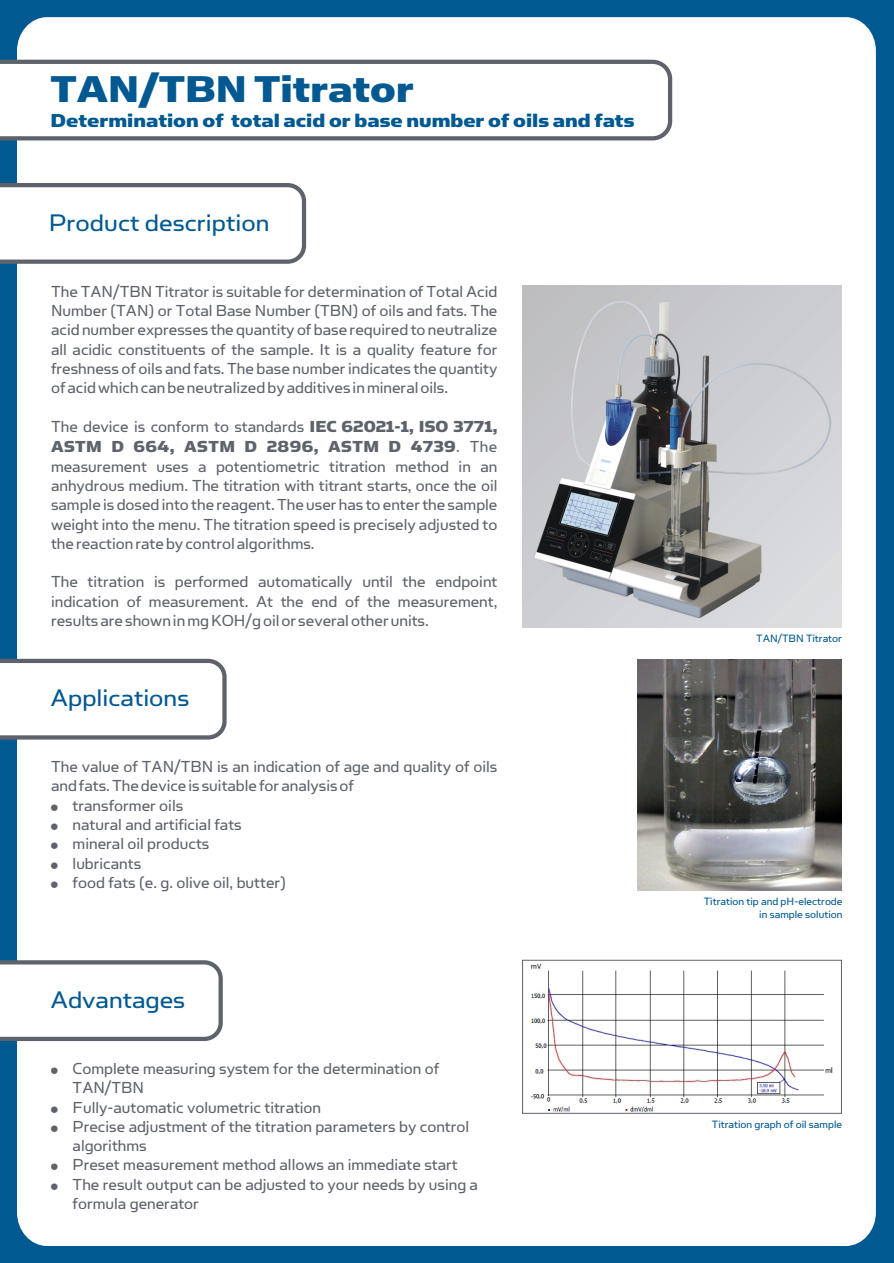
<style>
.page{position:relative;width:894px;height:1263px;background:#005991}
.page>*{position:absolute;margin:0;border:0;box-sizing:border-box;transform-origin:0 0}
.t1{font:42px "Simian Text Chimpanzee";color:#005991;scale:1.06 1}
.t2{font:27px "Simian Text Orangutan";color:#005991;scale:1.06 1}
.t3{font:21px "Simian Text Chimpanzee";color:#005991;scale:1.06 1}
.t4{font:18px/19.4px "Simian Text Orangutan";color:#5e636b;text-align:justify}
.t5{font:18px "Simian Text Chimpanzee";letter-spacing:.025em;color:#5e636b}
.t6{font:12px/12.9px "Simian Text Orangutan";color:#005991;text-align:right}
.s1{font-family:"Simian Text Chimpanzee"}
.s2{font-family:"Simian Text Orangutan"}
</style>
<div class="page">
<div style="left:17px;top:17px;width:859px;height:1229px;background:#fff"></div>
<img style="left:638px;top:659px;width:204px;height:232px">
<svg style="left:0;top:58px;width:674px;height:85px;background:#edeeef"></svg>
<svg style="left:0;top:181px;width:308px;height:85px;background:#ecedee"></svg>
<svg style="left:0;top:657px;width:229px;height:85px;background:#ebeced"></svg>
<svg style="left:0;top:958px;width:225px;height:85px;background:#ebeced"></svg>
<img style="left:524px;top:962px;width:316px;height:150px">
<div style="left:522px;top:960px;width:320px;height:154px;border:1px solid #5e636b"></div>
<img style="left:523px;top:286px;width:318px;height:342px">
<svg style="left:51px;top:804px;width:7px;height:7px"></svg>
<svg style="left:51px;top:823px;width:7px;height:7px"></svg>
<svg style="left:51px;top:843px;width:7px;height:6px"></svg>
<svg style="left:51px;top:862px;width:7px;height:7px"></svg>
<svg style="left:51px;top:881px;width:7px;height:7px"></svg>
<svg style="left:51px;top:1067px;width:7px;height:7px"></svg>
<svg style="left:51px;top:1106px;width:7px;height:7px"></svg>
<svg style="left:51px;top:1125px;width:7px;height:7px"></svg>
<svg style="left:51px;top:1164px;width:7px;height:6px"></svg>
<svg style="left:51px;top:1183px;width:7px;height:7px"></svg>
<h1 class="t1" style="left:51px;top:76px;width:344px">TAN/TBN Titrator</h1>
<p class="t3" style="left:51px;top:114px;width:552px">Determination of total acid or base number of oils and fats</p>
<h2 class="t2" style="left:49px;top:214px;width:210px">Product description</h2>
<p class="t4" style="left:51px;top:283px;width:448px">The TAN/TBN Titrator is suitable for determination of Total Acid Number (TAN) or Total Base Number (TBN) of oils and fats. The acid number expresses the quantity of base required to neutralize all acidic constituents of the sample. It is a quality feature for freshness of oils and fats. The base number indicates the quantity of acid which can be neutralized by additives in mineral oils.</p>
<p class="t4" style="left:51px;top:419px;width:448px">The device is conform to standards <span class="s1">IEC 62021-1, ISO 3771,</span></p>
<p class="t5" style="left:51px;top:441px;width:448px">ASTM D 664, ASTM D 2896, ASTM D 4739<span class="s2">. The</span></p>
<p class="t4" style="left:51px;top:458px;width:448px">measurement uses a potentiometric titration method in an anhydrous medium. The titration with titrant starts, once the oil sample is dosed into the reagent. The user has to enter the sample weight into the menu. The titration speed is precisely adjusted to the reaction rate by control algorithms.</p>
<p class="t4" style="left:51px;top:574px;width:448px">The titration is performed automatically until the endpoint indication of measurement. At the end of the measurement, results are shown in mg KOH/g oil or several other units.</p>
<h2 class="t2" style="left:51px;top:690px;width:132px">Applications</h2>
<p class="t4" style="left:51px;top:758px;width:448px">The value of TAN/TBN is an indication of age and quality of oils</p>
<p class="t4" style="left:51px;top:778px;width:305px">and fats. The device is suitable for analysis of</p>
<p class="t4" style="left:73px;top:797px;width:112px">transformer oils</p>
<p class="t4" style="left:73px;top:816px;width:171px">natural and artificial fats</p>
<p class="t4" style="left:73px;top:836px;width:138px">mineral oil products</p>
<p class="t4" style="left:73px;top:855px;width:70px">lubricants</p>
<p class="t4" style="left:73px;top:874px;width:215px">food fats (e. g. olive oil, butter)</p>
<h2 class="t2" style="left:50px;top:991px;width:129px">Advantages</h2>
<p class="t4" style="left:73px;top:1051px;width:368px;line-height:38.5px">Complete measuring system for the determination of<br>Fully-automatic volumetric titration</p>
<p class="t4" style="left:73px;top:1118px;width:407px;text-align:left">Precise adjustment of the titration parameters by control algorithms<br>Preset measurement method allows an immediate start The result output can be adjusted to your needs by using a formula generator</p>
<p class="t4" style="left:73px;top:1080px;width:73px">TAN/TBN</p>
<p class="t6" style="left:756px;top:633px;width:87px">TAN/TBN Titrator</p>
<p class="t6" style="left:704px;top:896px;width:140px">Titration tip and pH-electrode in sample solution</p>
<p class="t6" style="left:712px;top:1119px;width:132px">Titration graph of oil sample</p>
</div>
